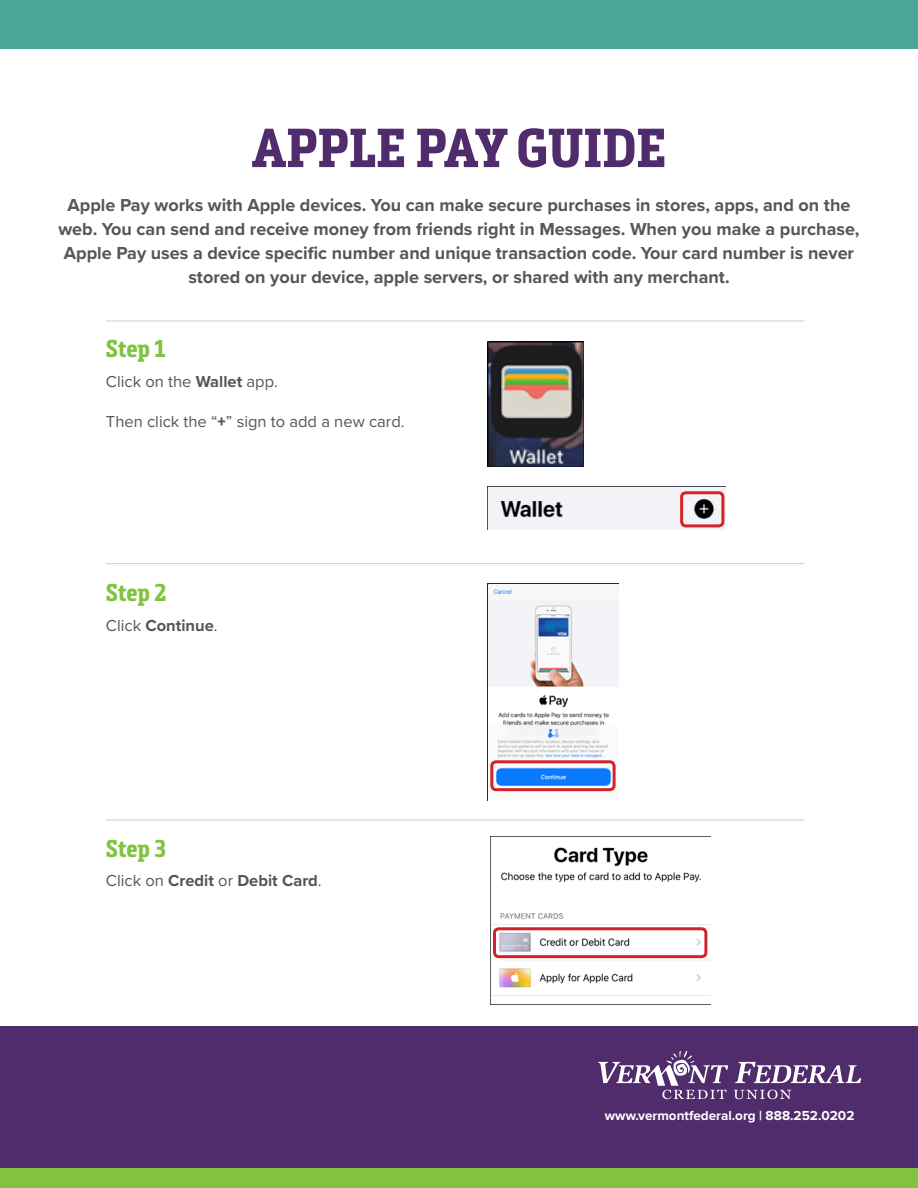
<style>
.page{position:relative;width:918px;height:1188px;background:#fff}
.page>*{position:absolute;margin:0;border:0;box-sizing:border-box;transform-origin:0 0}
.t1{font:700 54px "Metronic Slab Narrow";color:#502c6c}
.t2{font:700 24px "Metronic Slab Narrow";color:#81c340}
.t3{font:700 18px/24px "Proxima Nova";color:#555656;text-align:center}
.t4{font:16.5px "Proxima Nova";color:#555656}
.t5{font:700 16.5px "Proxima Nova";color:#555656}
.t6{font:700 13.5px "Proxima Nova";color:#fff}
.s1{font-weight:700}
.s2{font-weight:900}
.s3{font-weight:400}
</style>
<div class="page">
<div style="left:0;top:0;width:918px;height:48px;background:#4aa79a"></div>
<div style="left:0;top:1026px;width:918px;height:162px;background:#502c6c"></div>
<svg style="left:735px;top:1062px;width:126px;height:21px"></svg>
<svg style="left:734px;top:1090px;width:57px;height:9px"></svg>
<svg style="left:598px;top:1051px;width:130px;height:48px"></svg>
<div style="left:0;top:1169px;width:918px;height:19px;background:#81c340"></div>
<hr style="left:106px;top:563px;width:699px;height:1px;background:#555656">
<hr style="left:106px;top:820px;width:699px;height:1px;background:#555656">
<hr style="left:106px;top:321px;width:699px;height:1px;background:#555656">
<img style="left:487px;top:342px;width:96px;height:124px">
<img style="left:487px;top:487px;width:239px;height:43px">
<div style="left:680px;top:491px;width:44px;height:36px;border:3px solid #d1232a;border-radius:4px"></div>
<img style="left:487px;top:583px;width:131px;height:217px">
<div style="left:490px;top:760px;width:126px;height:31px;border:3px solid #d1232a;border-radius:4px"></div>
<img style="left:490px;top:836px;width:221px;height:168px">
<div style="left:493px;top:927px;width:214px;height:31px;border:3px solid #d1232a;border-radius:4px"></div>
<p class="t1" style="left:252px;top:116px;width:416px">APPLE PAY GUIDE</p>
<p class="t3" style="left:58px;top:192px;width:803px">Apple Pay works with Apple devices. You can make secure purchases in stores, apps, and on the web. You can send and receive money from friends right in Messages. When you make a purchase, Apple Pay uses a device specific number and unique transaction code. Your card number is never stored on your device, apple servers, or shared with any merchant.</p>
<p class="t2" style="left:106px;top:334px;width:61px">Step 1</p>
<p class="t4" style="left:106px;top:369px;width:173px">Click on the <span class="s1">Wallet</span> app.</p>
<p class="t4" style="left:106px;top:409px;width:300px">Then click the “<span class="s2">+</span>” sign to add a new card.</p>
<p class="t2" style="left:106px;top:578px;width:62px">Step 2</p>
<p class="t5" style="left:106px;top:614px;width:113px"><span class="s3">Click</span> Continue<span class="s3">.</span></p>
<p class="t2" style="left:106px;top:834px;width:62px">Step 3</p>
<p class="t5" style="left:106px;top:869px;width:217px"><span class="s3">Click on</span> Credit <span class="s3">or</span> Debit Card<span class="s3">.</span></p>
<p class="t6" style="left:605px;top:1106px;width:251px">www.vermontfederal.org | 888.252.0202</p>
</div>
